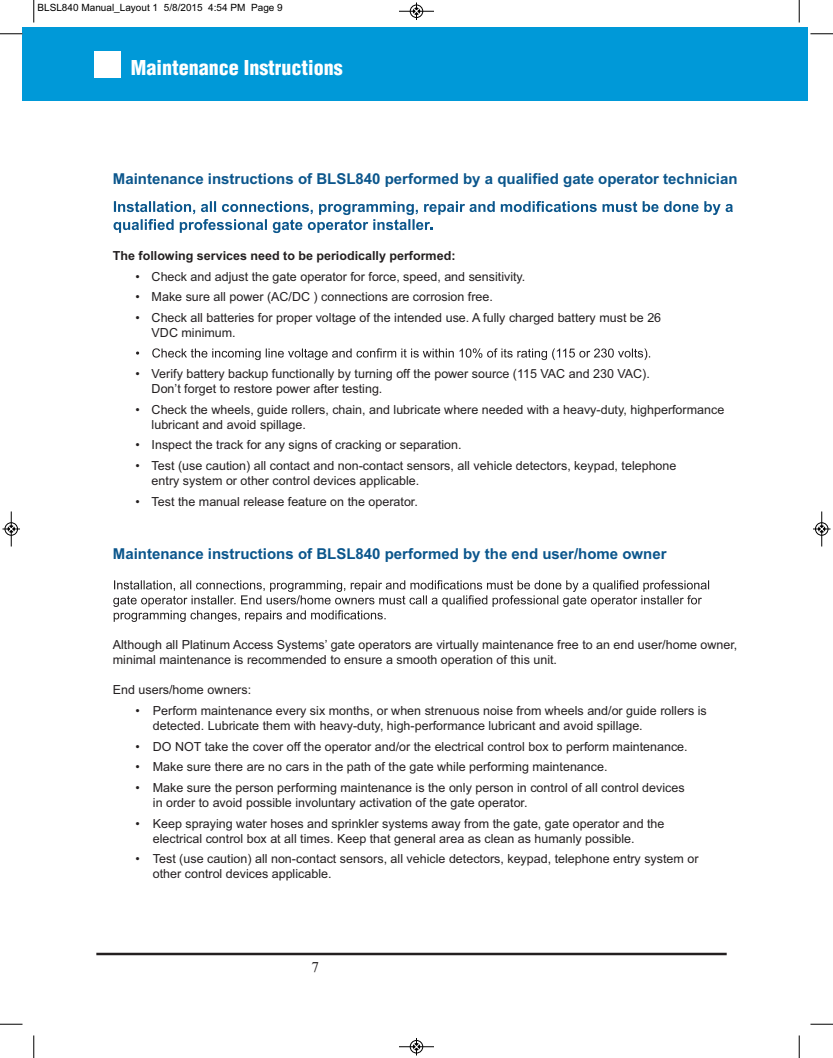
<style>
.page{position:relative;width:833px;height:1058px;background:#fff}
.page>*{position:absolute;margin:0;border:0;box-sizing:border-box;transform-origin:0 0}
.t1{font:900 condensed 20px "Helvetica LT Std";color:#fff}
.t2{font:700 15px "Arial";color:#0b568c}
.t3{font:15px "Times New Roman";color:#231f20}
.t4{font:12.5px/15px "Arial";color:#231f20}
.t5{font:700 12.5px "Arial";color:#231f20}
.t6{font:10px "Arial";color:#000}
</style>
<div class="page">
<div style="left:22px;top:27px;width:785px;height:74px;background:#0099d8"></div>
<hr style="left:96px;top:952px;width:630px;height:3px;background:#231f20">
<div style="left:94px;top:51px;width:27px;height:26px;background:#fff"></div>
<svg style="left:113px;top:201px;width:619px;height:32px"></svg>
<svg style="left:152px;top:348px;width:498px;height:12px"></svg>
<svg style="left:113px;top:580px;width:596px;height:42px"></svg>
<svg style="left:33px;top:0;width:2px;height:22px"></svg>
<svg style="left:0;top:33px;width:22px;height:2px"></svg>
<svg style="left:798px;top:0;width:2px;height:22px"></svg>
<svg style="left:810px;top:33px;width:22px;height:2px"></svg>
<svg style="left:33px;top:1035px;width:2px;height:23px"></svg>
<svg style="left:0;top:1023px;width:22px;height:2px"></svg>
<svg style="left:798px;top:1035px;width:2px;height:23px"></svg>
<svg style="left:810px;top:1023px;width:22px;height:2px"></svg>
<hr style="left:399px;top:11px;width:35px;height:1px;background:#000">
<div style="left:410px;top:5px;width:13px;height:13px;border:1px solid #000;border-radius:50%"></div>
<svg style="left:413px;top:2px;width:6px;height:18px"></svg>
<hr style="left:399px;top:1046px;width:35px;height:1px;background:#000">
<div style="left:410px;top:1040px;width:13px;height:13px;border:1px solid #000;border-radius:50%"></div>
<svg style="left:413px;top:1038px;width:6px;height:17px"></svg>
<hr style="left:11px;top:511px;width:1px;height:35px;background:#000">
<div style="left:5px;top:522px;width:13px;height:13px;border:1px solid #000;border-radius:50%"></div>
<svg style="left:2px;top:526px;width:18px;height:6px"></svg>
<hr style="left:821px;top:511px;width:1px;height:35px;background:#000">
<div style="left:815px;top:522px;width:13px;height:13px;border:1px solid #000;border-radius:50%"></div>
<svg style="left:813px;top:526px;width:17px;height:6px"></svg>
<p class="t6" style="left:38px;top:2px;width:247px">BLSL840 Manual_Layout 1 5/8/2015 4:54 PM Page 9</p>
<h1 class="t1" style="left:131px;top:59px;width:213px">Maintenance Instructions</h1>
<p class="t2" style="left:113px;top:170px;width:626px">Maintenance instructions of BLSL840 performed by a qualified gate operator technician</p>
<p class="t5" style="left:113px;top:248px;width:344px">The following services need to be periodically performed:</p>
<p class="t4" style="left:135px;top:269px;width:391px">• Check and adjust the gate operator for force, speed, and sensitivity.</p>
<p class="t4" style="left:135px;top:289px;width:359px">• Make sure all power (AC/DC ) connections are corrosion free.</p>
<p class="t4" style="left:152px;top:310px;width:511px;text-indent:-16px">• Check all batteries for proper voltage of the intended use. A fully charged battery must be 26<br>VDC minimum.</p>
<p class="t4" style="left:152px;top:366px;width:499px;text-indent:-16px">• Verify battery backup functionally by turning off the power source (115 VAC and 230 VAC).<br>Don’t forget to restore power after testing.</p>
<p class="t4" style="left:152px;top:402px;width:574px;text-indent:-16px">• Check the wheels, guide rollers, chain, and lubricate where needed with a heavy-duty, highperformance lubricant and avoid spillage.</p>
<p class="t4" style="left:135px;top:437px;width:328px">• Inspect the track for any signs of cracking or separation.</p>
<p class="t4" style="left:152px;top:458px;width:526px;text-indent:-16px">• Test (use caution) all contact and non-contact sensors, all vehicle detectors, keypad, telephone entry system or other control devices applicable.</p>
<p class="t4" style="left:135px;top:494px;width:284px">• Test the manual release feature on the operator.</p>
<p class="t2" style="left:113px;top:545px;width:555px">Maintenance instructions of BLSL840 performed by the end user/home owner</p>
<p class="t4" style="left:113px;top:637px;width:626px">Although all Platinum Access Systems’ gate operators are virtually maintenance free to an end user/home owner, minimal maintenance is recommended to ensure a smooth operation of this unit.</p>
<p class="t4" style="left:113px;top:682px;width:140px">End users/home owners:</p>
<p class="t4" style="left:153px;top:703px;width:555px;text-indent:-18px">• Perform maintenance every six months, or when strenuous noise from wheels and/or guide rollers is detected. Lubricate them with heavy-duty, high-performance lubricant and avoid spillage.</p>
<p class="t4" style="left:135px;top:738px;width:553px">• DO NOT take the cover off the operator and/or the electrical control box to perform maintenance.</p>
<p class="t4" style="left:135px;top:759px;width:473px">• Make sure there are no cars in the path of the gate while performing maintenance.</p>
<p class="t4" style="left:153px;top:780px;width:533px;text-indent:-18px">• Make sure the person performing maintenance is the only person in control of all control devices in order to avoid possible involuntary activation of the gate operator.</p>
<p class="t4" style="left:153px;top:815px;width:513px;text-indent:-18px">• Keep spraying water hoses and sprinkler systems away from the gate, gate operator and the electrical control box at all times. Keep that general area as clean as humanly possible.</p>
<p class="t4" style="left:153px;top:851px;width:547px;text-indent:-18px">• Test (use caution) all non-contact sensors, all vehicle detectors, keypad, telephone entry system or other control devices applicable.</p>
<p class="t3" style="left:311px;top:958px;width:9px">7</p>
</div>
